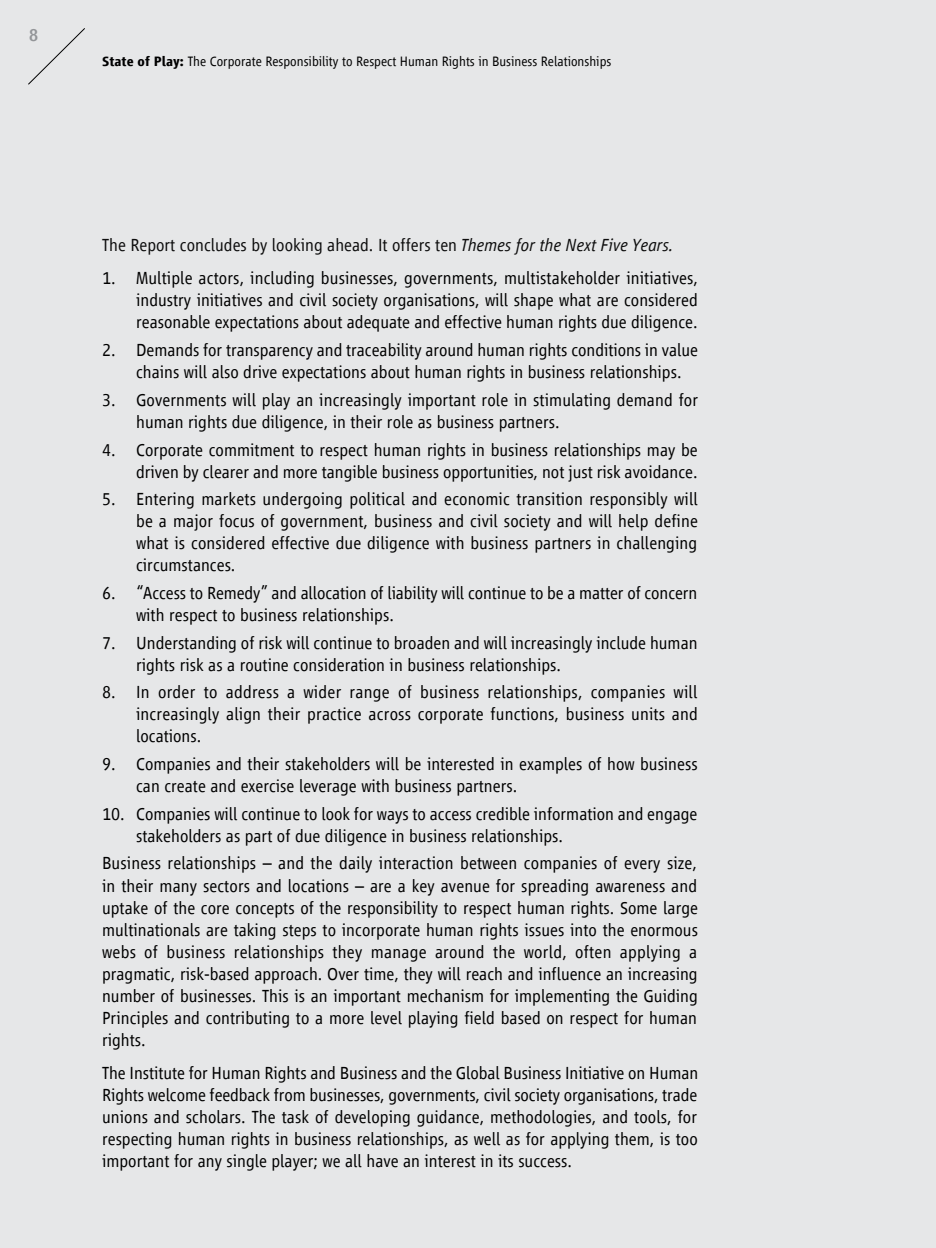
<style>
.page{position:relative;width:936px;height:1248px;background:#fff}
.page>*{position:absolute;margin:0;border:0;box-sizing:border-box;transform-origin:0 0}
.bullets{font:300 18px/22px "Vialog LT Com";color:#000}
.text{font:300 18px/22px "Vialog LT Com";color:#000;text-align:justify}
.text-2{font:300 18px "Vialog LT Com";color:#0d0d0d}
.t1{font:500 18px "Vialog LT Com";color:#939598}
.t2{font:300 14px "Vialog LT Com";color:#000}
.s1{font-weight:700}
.s2{font-style:italic}
</style>
<div class="page">
<div style="left:0;top:0;width:935px;height:1247px;background:#e6e7e8"></div>
<svg style="left:28px;top:28px;width:57px;height:57px"></svg>
<p class="t1" style="left:29px;top:25px;width:11px">8</p>
<p class="t2" style="left:102px;top:54px;width:510px"><span class="s1">State of Play:</span> The Corporate Responsibility to Respect Human Rights in Business Relationships</p>
<p class="text-2" style="left:102px;top:235px;width:573px">The Report concludes by looking ahead. It offers ten <span class="s2">Themes for the Next Five Years.</span></p>
<p class="bullets" style="left:136px;top:267px;width:563px;text-align:justify;text-indent:-34px">1. Multiple actors, including businesses, governments, multistakeholder initiatives, industry initiatives and civil society organisations, will shape what are considered reasonable expectations about adequate and effective human rights due diligence.</p>
<p class="bullets" style="left:136px;top:339px;width:563px;text-indent:-34px">2. Demands for transparency and traceability around human rights conditions in value chains will also drive expectations about human rights in business relationships.</p>
<p class="bullets" style="left:136px;top:389px;width:563px;text-indent:-34px">3. Governments will play an increasingly important role in stimulating demand for human rights due diligence, in their role as business partners.</p>
<p class="bullets" style="left:102px;top:438px;width:597px;text-align:right">4. Corporate commitment to respect human rights in business relationships may be driven by clearer and more tangible business opportunities, not just risk avoidance.</p>
<p class="bullets" style="left:136px;top:488px;width:563px;text-align:justify;text-indent:-34px">5. Entering markets undergoing political and economic transition responsibly will be a major focus of government, business and civil society and will help define what is considered effective due diligence with business partners in challenging circumstances.</p>
<p class="bullets" style="left:136px;top:582px;width:562px;text-indent:-34px">6. “Access to Remedy” and allocation of liability will continue to be a matter of concern with respect to business relationships.</p>
<p class="bullets" style="left:136px;top:631px;width:563px;text-indent:-34px">7. Understanding of risk will continue to broaden and will increasingly include human rights risk as a routine consideration in business relationships.</p>
<p class="bullets" style="left:136px;top:681px;width:563px;text-align:justify;text-indent:-34px">8. In order to address a wider range of business relationships, companies will increasingly align their practice across corporate functions, business units and locations.</p>
<p class="bullets" style="left:136px;top:753px;width:563px;text-indent:-34px">9. Companies and their stakeholders will be interested in examples of how business can create and exercise leverage with business partners.</p>
<p class="bullets" style="left:136px;top:802px;width:562px;text-indent:-34px">10. Companies will continue to look for ways to access credible information and engage stakeholders as part of due diligence in business relationships.</p>
<p class="text" style="left:102px;top:852px;width:597px">Business relationships – and the daily interaction between companies of every size, in their many sectors and locations – are a key avenue for spreading awareness and uptake of the core concepts of the responsibility to respect human rights. Some large multinationals are taking steps to incorporate human rights issues into the enormous webs of business relationships they manage around the world, often applying a pragmatic, risk-based approach. Over time, they will reach and influence an increasing number of businesses. This is an important mechanism for implementing the Guiding Principles and contributing to a more level playing field based on respect for human rights.</p>
<p class="text" style="left:102px;top:1061px;width:597px">The Institute for Human Rights and Business and the Global Business Initiative on Human Rights welcome feedback from businesses, governments, civil society organisations, trade unions and scholars. The task of developing guidance, methodologies, and tools, for respecting human rights in business relationships, as well as for applying them, is too important for any single player; we all have an interest in its success.</p>
</div>
